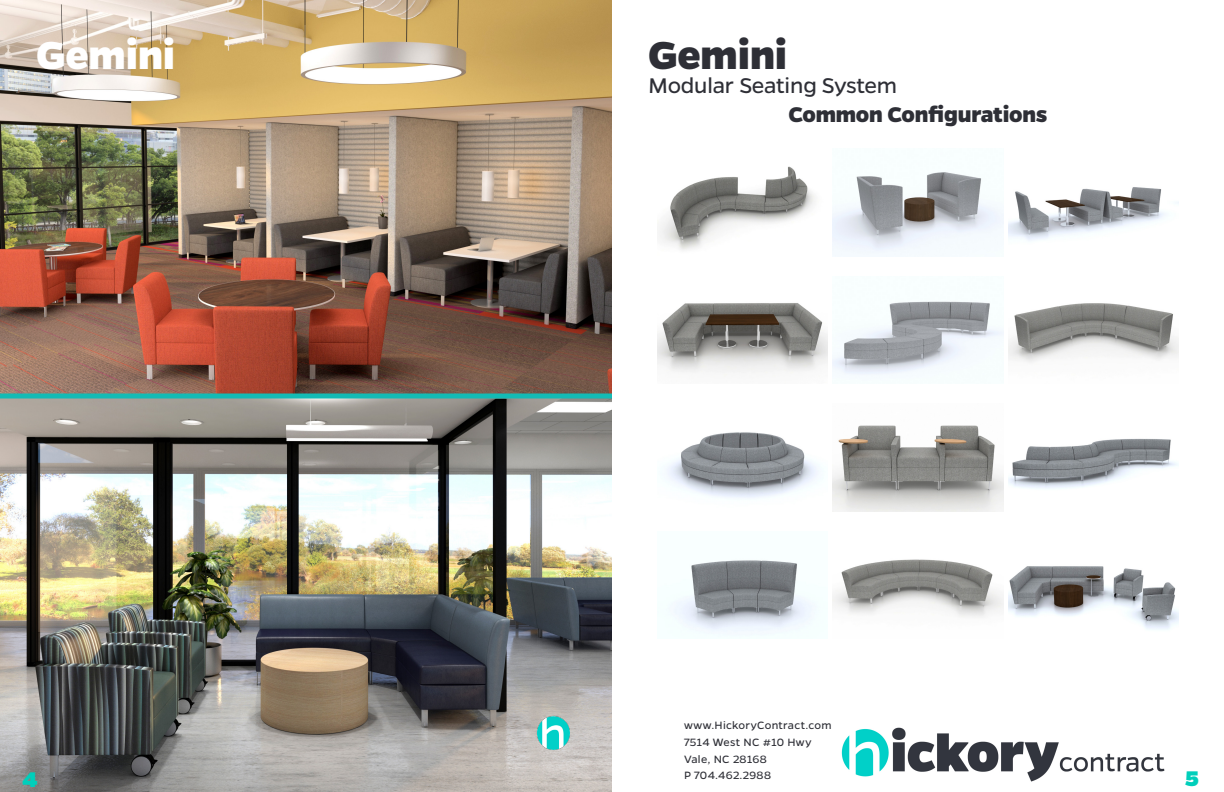
<style>
.page{position:relative;width:1224px;height:792px;background:#fff}
.page>*{position:absolute;margin:0;border:0;box-sizing:border-box;transform-origin:0 0}
.t1{font:800 44px "Gentona";letter-spacing:-.005em;color:#fff}
.t2{font:800 44px "Gentona";letter-spacing:-.005em;color:#2e2f36}
.t3{font:24px "Gentona";letter-spacing:-.01em;color:#2e2f36}
.t4{font:800 24px "Gentona";letter-spacing:-.01em;color:#2e2f36}
.t5{font:800 24px "Gentona";color:#00cfbb}
.t6{font:12px "Gentona";letter-spacing:.02em;color:#2e2f36}
</style>
<div class="page">
<img style="left:0;top:0;width:612px;height:792px">
<hr style="left:0;top:394px;width:612px;height:4px;background:#13bbb5">
<img style="left:531px;top:711px;width:45px;height:45px">
<img style="left:657px;top:166px;width:159px;height:84px">
<img style="left:666px;top:432px;width:154px;height:67px">
<img style="left:657px;top:303px;width:171px;height:74px">
<img style="left:666px;top:560px;width:153px;height:77px">
<img style="left:832px;top:172px;width:172px;height:84px">
<img style="left:832px;top:425px;width:172px;height:87px">
<img style="left:832px;top:301px;width:172px;height:74px">
<img style="left:832px;top:559px;width:172px;height:59px">
<img style="left:1008px;top:187px;width:171px;height:54px">
<img style="left:1008px;top:438px;width:170px;height:51px">
<img style="left:1008px;top:303px;width:171px;height:60px">
<img style="left:1008px;top:566px;width:171px;height:64px">
<img style="left:841px;top:727px;width:324px;height:55px">
<p class="t1" style="left:36px;top:30px;width:141px">Gemini</p>
<p class="t2" style="left:648px;top:30px;width:141px">Gemini</p>
<p class="t3" style="left:648px;top:72px;width:251px">Modular Seating System</p>
<p class="t4" style="left:788px;top:100px;width:261px">Common Configurations</p>
<p class="t6" style="left:684px;top:718px;width:149px">www.HickoryContract.com</p>
<p class="t6" style="left:684px;top:735px;width:129px">7514 West NC #10 Hwy</p>
<p class="t6" style="left:684px;top:752px;width:84px">Vale, NC 28168</p>
<p class="t6" style="left:684px;top:769px;width:89px">P 704.462.2988</p>
<h2 class="t5" style="left:22px;top:765px;width:17px">4</h2>
<h2 class="t5" style="left:1185px;top:764px;width:15px">5</h2>
</div>
